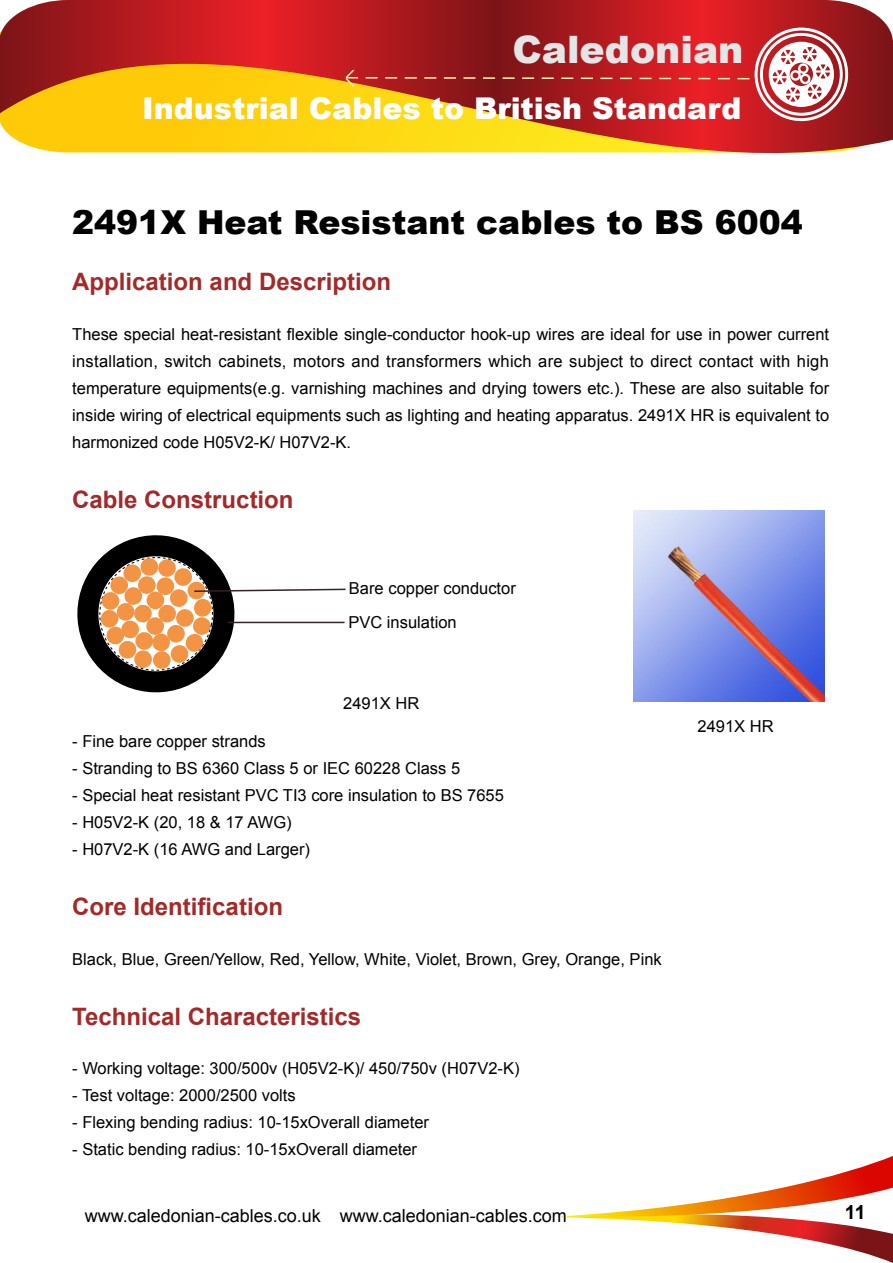
<style>
.page{position:relative;width:893px;height:1263px;background:#fff}
.page>*{position:absolute;margin:0;border:0;box-sizing:border-box;transform-origin:0 0}
.t1{font:900 37.8px "Arial";color:#e4e5e7}
.t2{font:900 33px "Arial";color:#000}
.t3{font:900 30px "Arial";color:#fff}
.t4{font:700 24px "Arial";color:#a42929}
.t5{font:700 19.5px "Arial";color:#000}
.t6{font:18px "Arial";color:#000}
.t7{font:16.5px/27px "Arial";color:#000;text-align:justify}
</style>
<div class="page">
<svg style="left:0;top:0;width:893px;height:154px;background:#d26920"></svg>
<svg style="left:344px;top:28px;width:504px;height:93px;background:#bf4033"></svg>
<svg style="left:556px;top:1156px;width:337px;height:107px"></svg>
<img style="left:634px;top:510px;width:191px;height:191px">
<svg style="left:77px;top:535px;width:269px;height:158px"></svg>
<h1 class="t1" style="left:512px;top:22px;width:233px">Caledonian</h1>
<h3 class="t3" style="left:142px;top:87px;width:601px">Industrial Cables to British Standard</h3>
<h2 class="t2" style="left:72px;top:198px;width:732px">2491X Heat Resistant cables to BS 6004</h2>
<h3 class="t4" style="left:72px;top:266px;width:320px">Application and Description</h3>
<p class="t7" style="left:72px;top:321px;width:758px">These special heat-resistant flexible single-conductor hook-up wires are ideal for use in power current installation, switch cabinets, motors and transformers which are subject to direct contact with high temperature equipments(e.g. varnishing machines and drying towers etc.). These are also suitable for inside wiring of electrical equipments such as lighting and heating apparatus. 2491X HR is equivalent to harmonized code H05V2-K/ H07V2-K.</p>
<h3 class="t4" style="left:72px;top:484px;width:223px">Cable Construction</h3>
<p class="t7" style="left:349px;top:575px;width:168px">Bare copper conductor</p>
<p class="t7" style="left:348px;top:609px;width:110px">PVC insulation</p>
<p class="t7" style="left:343px;top:690px;width:78px">2491X HR</p>
<p class="t7" style="left:72px;top:727px;width:195px">- Fine bare copper strands</p>
<p class="t7" style="left:72px;top:754px;width:389px">- Stranding to BS 6360 Class 5 or IEC 60228 Class 5</p>
<p class="t7" style="left:72px;top:781px;width:433px">- Special heat resistant PVC TI3 core insulation to BS 7655</p>
<p class="t7" style="left:72px;top:808px;width:221px">- H05V2-K (20, 18 &amp; 17 AWG)</p>
<p class="t7" style="left:72px;top:835px;width:239px">- H07V2-K (16 AWG and Larger)</p>
<h3 class="t4" style="left:72px;top:891px;width:212px">Core Identification</h3>
<p class="t7" style="left:72px;top:945px;width:591px">Black, Blue, Green/Yellow, Red, Yellow, White, Violet, Brown, Grey, Orange, Pink</p>
<h3 class="t4" style="left:72px;top:1001px;width:291px">Technical Characteristics</h3>
<p class="t7" style="left:72px;top:1055px;width:449px">- Working voltage: 300/500v (H05V2-K)/ 450/750v (H07V2-K)</p>
<p class="t7" style="left:72px;top:1082px;width:225px">- Test voltage: 2000/2500 volts</p>
<p class="t7" style="left:72px;top:1109px;width:358px">- Flexing bending radius: 10-15xOverall diameter</p>
<p class="t7" style="left:72px;top:1136px;width:346px">- Static bending radius: 10-15xOverall diameter</p>
<p class="t7" style="left:698px;top:712px;width:78px">2491X HR</p>
<p class="t6" style="left:85px;top:1204px;width:484px">www.caledonian-cables.co.uk www.caledonian-cables.com</p>
<p class="t5" style="left:845px;top:1199px;width:22px">11</p>
</div>
